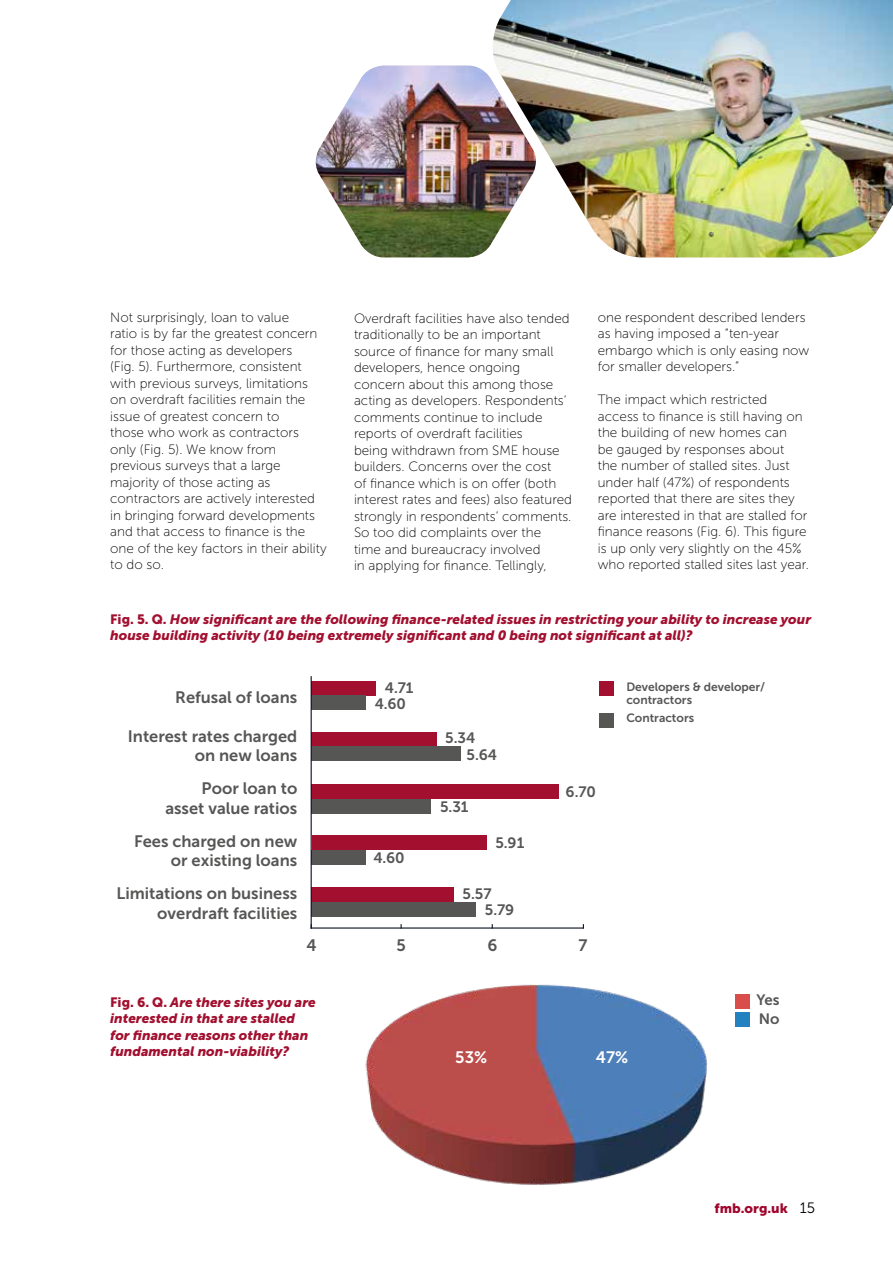
<style>
.page{position:relative;width:893px;height:1263px;background:#fff}
.page>*{position:absolute;margin:0;border:0;box-sizing:border-box;transform-origin:0 0}
.t1{font:16.5px/19.5px "Museo Sans 700";color:#565655;text-align:right}
.t2{font:16.5px "Museo Sans 700";color:#fff}
.t3{font:15px/18.8px "Museo Sans 700";color:#565655}
.t4{font:13.5px/16.5px "Museo Sans 100";color:#000}
.t5{font:italic 13.5px/16.5px "Museo Sans 900";color:#a20f2f}
.t6{font:13.5px "Museo Sans 900";color:#a0052c}
.t7{font:12px/13.5px "Museo Sans 700";color:#565655}
.s1{font-style:normal}
.s2{font-family:"Museo Sans 300";font-size:15px;color:#000}
</style>
<div class="page">
<img style="left:493px;top:0;width:400px;height:257px">
<img style="left:315px;top:66px;width:225px;height:191px">
<hr style="left:311px;top:927px;width:273px;height:1px;background:#0a1423">
<div style="left:312px;top:887px;width:142px;height:15px;background:#a20f2f"></div>
<div style="left:312px;top:902px;width:164px;height:15px;background:#565655"></div>
<div style="left:312px;top:836px;width:174px;height:14px;background:#a20f2f"></div>
<div style="left:312px;top:850px;width:54px;height:15px;background:#565655"></div>
<div style="left:312px;top:784px;width:247px;height:15px;background:#a20f2f"></div>
<div style="left:312px;top:799px;width:119px;height:14px;background:#565655"></div>
<div style="left:312px;top:732px;width:125px;height:15px;background:#a20f2f"></div>
<div style="left:312px;top:747px;width:149px;height:14px;background:#565655"></div>
<div style="left:312px;top:681px;width:64px;height:14px;background:#a20f2f"></div>
<div style="left:600px;top:681px;width:14px;height:14px;background:#a20f2f"></div>
<div style="left:600px;top:713px;width:14px;height:15px;background:#565655"></div>
<div style="left:312px;top:695px;width:54px;height:15px;background:#565655"></div>
<hr style="left:311px;top:676px;width:1px;height:252px;background:#0a1423">
<img style="left:365px;top:984px;width:342px;height:201px">
<div style="left:735px;top:994px;width:15px;height:15px;background:#d94d4b"></div>
<div style="left:735px;top:1012px;width:15px;height:15px;background:#2281be"></div>
<p class="t4" style="left:110px;top:309px;width:218px">Not surprisingly, loan to value<br>ratio is by far the greatest concern for those acting as developers<br>(Fig. 5). Furthermore, consistent with previous surveys, limitations on overdraft facilities remain the issue of greatest concern to<br>those who work as contractors only (Fig. 5). We know from previous surveys that a large majority of those acting as contractors are actively interested in bringing forward developments and that access to finance is the one of the key factors in their ability to do so.</p>
<p class="t4" style="left:354px;top:310px;width:220px">Overdraft facilities have also tended traditionally to be an important source of finance for many small developers, hence ongoing concern about this among those acting as developers. Respondents’ comments continue to include reports of overdraft facilities<br>being withdrawn from SME house builders. Concerns over the cost<br>of finance which is on offer (both interest rates and fees) also featured strongly in respondents’ comments.<br>So too did complaints over the<br>time and bureaucracy involved<br>in applying for finance. Tellingly,</p>
<p class="t4" style="left:598px;top:309px;width:213px">one respondent described lenders as having imposed a “ten-year embargo which is only easing now for smaller developers.”</p>
<p class="t4" style="left:598px;top:391px;width:213px">The impact which restricted access to finance is still having on the building of new homes can<br>be gauged by responses about<br>the number of stalled sites. Just under half (47%) of respondents reported that there are sites they are interested in that are stalled for finance reasons (Fig. 6). This figure is up only very slightly on the 45% who reported stalled sites last year.</p>
<p class="t5" style="left:110px;top:611px;width:702px"><span class="s1">Fig. 5. Q.</span> How significant are the following finance-related issues in restricting your ability to increase your house building activity (10 being extremely significant and 0 being not significant at all)?</p>
<p class="t1" style="left:175px;top:687px;width:124px">Refusal of loans</p>
<p class="t1" style="left:128px;top:726px;width:171px">Interest rates charged on new loans</p>
<p class="t1" style="left:165px;top:779px;width:133px">Poor loan to asset value ratios</p>
<p class="t1" style="left:134px;top:831px;width:165px">Fees charged on new or existing loans</p>
<p class="t1" style="left:116px;top:884px;width:182px">Limitations on business overdraft facilities</p>
<p class="t3" style="left:385px;top:678px;width:30px">4.71</p>
<p class="t7" style="left:626px;top:680px;width:140px">Developers &amp; developer/ contractors</p>
<p class="t7" style="left:626px;top:711px;width:69px">Contractors</p>
<p class="t3" style="left:375px;top:694px;width:33px">4.60</p>
<p class="t3" style="left:445px;top:729px;width:32px">5.34</p>
<p class="t3" style="left:373px;top:849px;width:33px">4.60</p>
<p class="t3" style="left:467px;top:745px;width:32px">5.64</p>
<p class="t3" style="left:440px;top:797px;width:30px">5.31</p>
<p class="t3" style="left:495px;top:833px;width:30px">5.91</p>
<p class="t3" style="left:463px;top:884px;width:31px">5.57</p>
<p class="t3" style="left:485px;top:900px;width:31px">5.79</p>
<p class="t3" style="left:566px;top:782px;width:32px">6.70</p>
<p class="t1" style="left:306px;top:935px;width:12px">4</p>
<p class="t1" style="left:397px;top:935px;width:11px">5</p>
<p class="t1" style="left:487px;top:935px;width:11px">6</p>
<p class="t1" style="left:578px;top:935px;width:10px">7</p>
<p class="t5" style="left:110px;top:993px;width:207px"><span class="s1">Fig. 6. Q.</span> Are there sites you are interested in that are stalled for finance reasons other than fundamental non-viability?</p>
<p class="t2" style="left:455px;top:1048px;width:33px">53%</p>
<p class="t2" style="left:596px;top:1048px;width:34px">47%</p>
<p class="t3" style="left:756px;top:991px;width:25px">Yes<br>No</p>
<p class="t6" style="left:715px;top:1200px;width:102px">fmb.org.uk <span class="s2">15</span></p>
</div>
